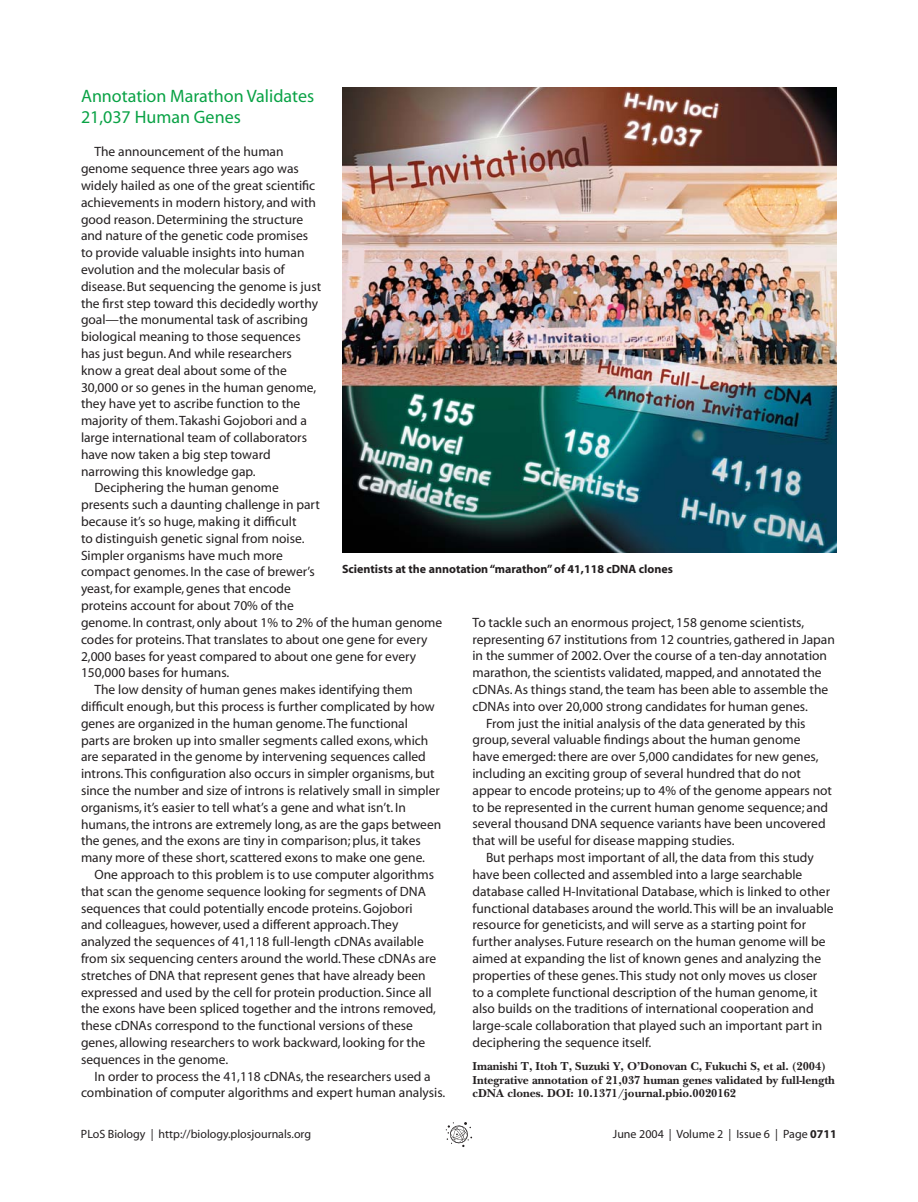
<style>
.page{position:relative;width:918px;height:1202px;background:#fff}
.page>*{position:absolute;margin:0;border:0;box-sizing:border-box;transform-origin:0 0}
.t1{font:18px/21px "Myriad";color:#09a245}
.t2{font:13.5px "Myriad";color:#231f20}
.t3{font:700 12px/13.5px "PLB Iserif";color:#231f20}
.t4{font:12px "Myriad";color:#231f20}
.t5{font:700 12px "Myriad";color:#231f20}
.s1{font-weight:700}
</style>
<div class="page">
<svg style="left:446px;top:1122px;width:26px;height:25px"></svg>
<img style="left:342px;top:88px;width:495px;height:465px">
<h1 class="t1" style="left:81px;top:87px;width:235px">Annotation Marathon Validates<br>21,037 Human Genes</h1>
<p class="t2" style="left:94px;top:147px;width:191px">The announcement of the human</p>
<p class="t2" style="left:81px;top:163px;width:219px">genome sequence three years ago was</p>
<p class="t2" style="left:81px;top:180px;width:236px">widely hailed as one of the great scientific</p>
<p class="t2" style="left:81px;top:197px;width:236px">achievements in modern history, and with</p>
<p class="t2" style="left:81px;top:214px;width:224px">good reason. Determining the structure</p>
<p class="t2" style="left:81px;top:231px;width:229px">and nature of the genetic code promises</p>
<p class="t2" style="left:81px;top:247px;width:225px">to provide valuable insights into human</p>
<p class="t2" style="left:81px;top:264px;width:205px">evolution and the molecular basis of</p>
<p class="t2" style="left:81px;top:281px;width:242px">disease. But sequencing the genome is just</p>
<p class="t2" style="left:81px;top:298px;width:239px">the first step toward this decidedly worthy</p>
<p class="t2" style="left:81px;top:315px;width:228px">goal—the monumental task of ascribing</p>
<p class="t2" style="left:81px;top:331px;width:221px">biological meaning to those sequences</p>
<p class="t2" style="left:81px;top:348px;width:212px">has just begun. And while researchers</p>
<p class="t2" style="left:81px;top:365px;width:207px">know a great deal about some of the</p>
<p class="t2" style="left:81px;top:382px;width:237px">30,000 or so genes in the human genome,</p>
<p class="t2" style="left:81px;top:399px;width:221px">they have yet to ascribe function to the</p>
<p class="t2" style="left:81px;top:415px;width:227px">majority of them. Takashi Gojobori and a</p>
<p class="t2" style="left:81px;top:432px;width:228px">large international team of collaborators</p>
<p class="t2" style="left:81px;top:449px;width:191px">have now taken a big step toward</p>
<p class="t2" style="left:81px;top:466px;width:176px">narrowing this knowledge gap.</p>
<p class="t2" style="left:94px;top:483px;width:186px">Deciphering the human genome</p>
<p class="t2" style="left:81px;top:499px;width:240px">presents such a daunting challenge in part</p>
<p class="t2" style="left:81px;top:516px;width:217px">because it’s so huge, making it difficult</p>
<p class="t2" style="left:81px;top:533px;width:225px">to distinguish genetic signal from noise.</p>
<p class="t2" style="left:81px;top:550px;width:203px">Simpler organisms have much more</p>
<p class="t2" style="left:81px;top:567px;width:235px">compact genomes. In the case of brewer’s</p>
<p class="t2" style="left:81px;top:583px;width:211px">yeast, for example, genes that encode</p>
<p class="t2" style="left:81px;top:600px;width:214px">proteins account for about 70% of the</p>
<p class="t2" style="left:81px;top:617px;width:363px">genome. In contrast, only about 1% to 2% of the human genome</p>
<p class="t2" style="left:81px;top:634px;width:348px">codes for proteins. That translates to about one gene for every</p>
<p class="t2" style="left:81px;top:651px;width:337px">2,000 bases for yeast compared to about one gene for every</p>
<p class="t2" style="left:81px;top:667px;width:150px">150,000 bases for humans.</p>
<p class="t2" style="left:94px;top:684px;width:320px">The low density of human genes makes identifying them</p>
<p class="t2" style="left:81px;top:701px;width:355px">difficult enough, but this process is further complicated by how</p>
<p class="t2" style="left:81px;top:718px;width:328px">genes are organized in the human genome. The functional</p>
<p class="t2" style="left:81px;top:735px;width:349px">parts are broken up into smaller segments called exons, which</p>
<p class="t2" style="left:81px;top:751px;width:346px">are separated in the genome by intervening sequences called</p>
<p class="t2" style="left:81px;top:768px;width:355px">introns. This configuration also occurs in simpler organisms, but</p>
<p class="t2" style="left:81px;top:785px;width:360px">since the number and size of introns is relatively small in simpler</p>
<p class="t2" style="left:81px;top:802px;width:326px">organisms, it’s easier to tell what’s a gene and what isn’t. In</p>
<p class="t2" style="left:81px;top:819px;width:362px">humans, the introns are extremely long, as are the gaps between</p>
<p class="t2" style="left:81px;top:835px;width:341px">the genes, and the exons are tiny in comparison; plus, it takes</p>
<p class="t2" style="left:81px;top:852px;width:346px">many more of these short, scattered exons to make one gene.</p>
<p class="t2" style="left:94px;top:869px;width:341px">One approach to this problem is to use computer algorithms</p>
<p class="t2" style="left:81px;top:886px;width:346px">that scan the genome sequence looking for segments of DNA</p>
<p class="t2" style="left:81px;top:903px;width:333px">sequences that could potentially encode proteins. Gojobori</p>
<p class="t2" style="left:81px;top:919px;width:319px">and colleagues, however, used a different approach. They</p>
<p class="t2" style="left:81px;top:936px;width:344px">analyzed the sequences of 41,118 full-length cDNAs available</p>
<p class="t2" style="left:81px;top:953px;width:357px">from six sequencing centers around the world. These cDNAs are</p>
<p class="t2" style="left:81px;top:970px;width:346px">stretches of DNA that represent genes that have already been</p>
<p class="t2" style="left:81px;top:987px;width:352px">expressed and used by the cell for protein production. Since all</p>
<p class="t2" style="left:81px;top:1003px;width:356px">the exons have been spliced together and the introns removed,</p>
<p class="t2" style="left:81px;top:1020px;width:334px">these cDNAs correspond to the functional versions of these</p>
<p class="t2" style="left:81px;top:1037px;width:346px">genes, allowing researchers to work backward, looking for the</p>
<p class="t2" style="left:81px;top:1054px;width:149px">sequences in the genome.</p>
<p class="t2" style="left:94px;top:1071px;width:338px">In order to process the 41,118 cDNAs, the researchers used a</p>
<p class="t2" style="left:81px;top:1087px;width:366px">combination of computer algorithms and expert human analysis.</p>
<p class="t5" style="left:342px;top:564px;width:333px">Scientists at the annotation “marathon” of 41,118 cDNA clones</p>
<p class="t2" style="left:472px;top:617px;width:333px">To tackle such an enormous project, 158 genome scientists,</p>
<p class="t2" style="left:472px;top:634px;width:364px">representing 67 institutions from 12 countries, gathered in Japan</p>
<p class="t2" style="left:472px;top:651px;width:356px">in the summer of 2002. Over the course of a ten-day annotation</p>
<p class="t2" style="left:472px;top:667px;width:351px">marathon, the scientists validated, mapped, and annotated the</p>
<p class="t2" style="left:472px;top:684px;width:357px">cDNAs. As things stand, the team has been able to assemble the</p>
<p class="t2" style="left:472px;top:701px;width:337px">cDNAs into over 20,000 strong candidates for human genes.</p>
<p class="t2" style="left:486px;top:718px;width:321px">From just the initial analysis of the data generated by this</p>
<p class="t2" style="left:472px;top:735px;width:330px">group, several valuable findings about the human genome</p>
<p class="t2" style="left:472px;top:751px;width:348px">have emerged: there are over 5,000 candidates for new genes,</p>
<p class="t2" style="left:472px;top:768px;width:330px">including an exciting group of several hundred that do not</p>
<p class="t2" style="left:472px;top:785px;width:361px">appear to encode proteins; up to 4% of the genome appears not</p>
<p class="t2" style="left:472px;top:802px;width:357px">to be represented in the current human genome sequence; and</p>
<p class="t2" style="left:472px;top:819px;width:355px">several thousand DNA sequence variants have been uncovered</p>
<p class="t2" style="left:472px;top:835px;width:264px">that will be useful for disease mapping studies.</p>
<p class="t2" style="left:486px;top:852px;width:329px">But perhaps most important of all, the data from this study</p>
<p class="t2" style="left:472px;top:869px;width:331px">have been collected and assembled into a large searchable</p>
<p class="t2" style="left:472px;top:886px;width:359px">database called H-Invitational Database, which is linked to other</p>
<p class="t2" style="left:472px;top:903px;width:363px">functional databases around the world. This will be an invaluable</p>
<p class="t2" style="left:472px;top:919px;width:335px">resource for geneticists, and will serve as a starting point for</p>
<p class="t2" style="left:472px;top:936px;width:355px">further analyses. Future research on the human genome will be</p>
<p class="t2" style="left:472px;top:953px;width:350px">aimed at expanding the list of known genes and analyzing the</p>
<p class="t2" style="left:472px;top:970px;width:346px">properties of these genes. This study not only moves us closer</p>
<p class="t2" style="left:472px;top:987px;width:347px">to a complete functional description of the human genome, it</p>
<p class="t2" style="left:472px;top:1003px;width:343px">also builds on the traditions of international cooperation and</p>
<p class="t2" style="left:472px;top:1020px;width:351px">large-scale collaboration that played such an important part in</p>
<p class="t2" style="left:472px;top:1037px;width:180px">deciphering the sequence itself.</p>
<p class="t3" style="left:472px;top:1061px;width:364px">Imanishi T, Itoh T, Suzuki Y, O’Donovan C, Fukuchi S, et al. (2004)<br>Integrative annotation of 21,037 human genes validated by full-length cDNA clones. DOI: 10.1371/journal.pbio.0020162</p>
<p class="t4" style="left:81px;top:1129px;width:232px">PLoS Biology | http://biology.plosjournals.org</p>
<p class="t4" style="left:613px;top:1129px;width:225px">June 2004 | Volume 2 | Issue 6 | Page <span class="s1">0711</span></p>
</div>
